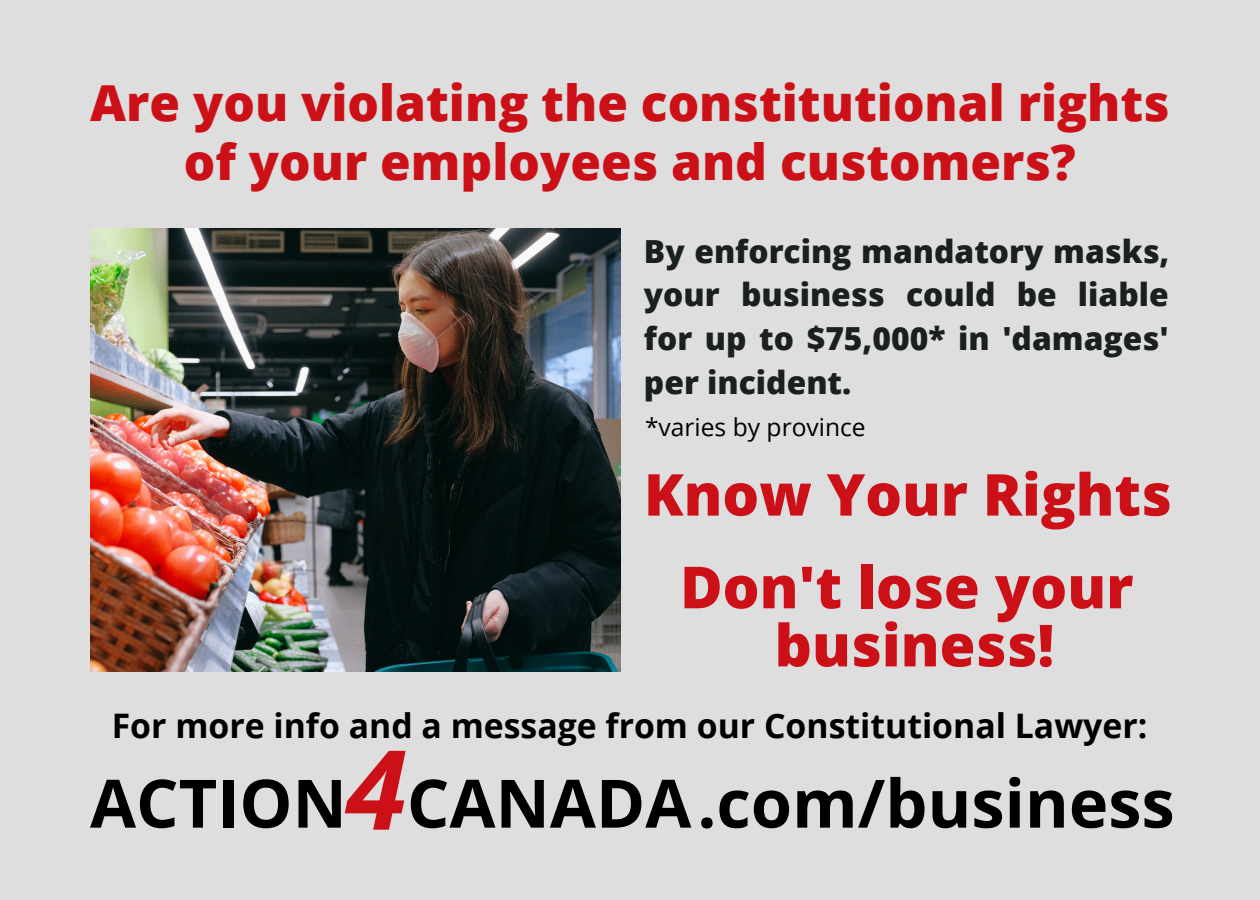
<style>
.page{position:relative;width:1260px;height:900px;background:#dedede}
.page>*{position:absolute;margin:0;border:0;box-sizing:border-box;transform-origin:0 0}
.t1{font:italic 700 110.5px "Open Sans";color:#cb1117}
.t2{font:700 66.75px "Open Sans";color:#000}
.t3{font:800 58px "Open Sans";color:#cb1117}
.t4{font:800 57.75px "Open Sans";color:#cb1117}
.t5{font:800 49.75px "Open Sans";color:#cb1117}
.t6{font:700 33.75px "Open Sans";color:#000}
.t7{font:800 31.75px/43.8px "Open Sans";color:#1a201f;text-align:justify}
.t8{font:24.5px "Open Sans";color:#000}
</style>
<div class="page">
<img style="left:90px;top:229px;width:531px;height:442px">
<p class="t5" style="left:90px;top:68px;width:1081px">Are you violating the constitutional rights</p>
<p class="t5" style="left:184px;top:127px;width:894px">of your employees and customers?</p>
<p class="t7" style="left:644px;top:229px;width:527px">By enforcing mandatory masks, your business could be liable for up to $75,000* in 'damages' per incident.</p>
<p class="t8" style="left:645px;top:410px;width:222px">*varies by province</p>
<p class="t4" style="left:644px;top:454px;width:529px">Know Your Rights</p>
<p class="t3" style="left:680px;top:546px;width:455px">Don't lose your</p>
<p class="t3" style="left:775px;top:604px;width:281px">business!</p>
<p class="t6" style="left:112px;top:701px;width:1037px">For more info and a message from our Constitutional Lawyer:</p>
<p class="t1" style="left:346px;top:712px;width:62px">4</p>
<p class="t2" style="left:407px;top:756px;width:769px">CANADA.com/business</p>
<p class="t2" style="left:90px;top:756px;width:258px">ACTION</p>
</div>
